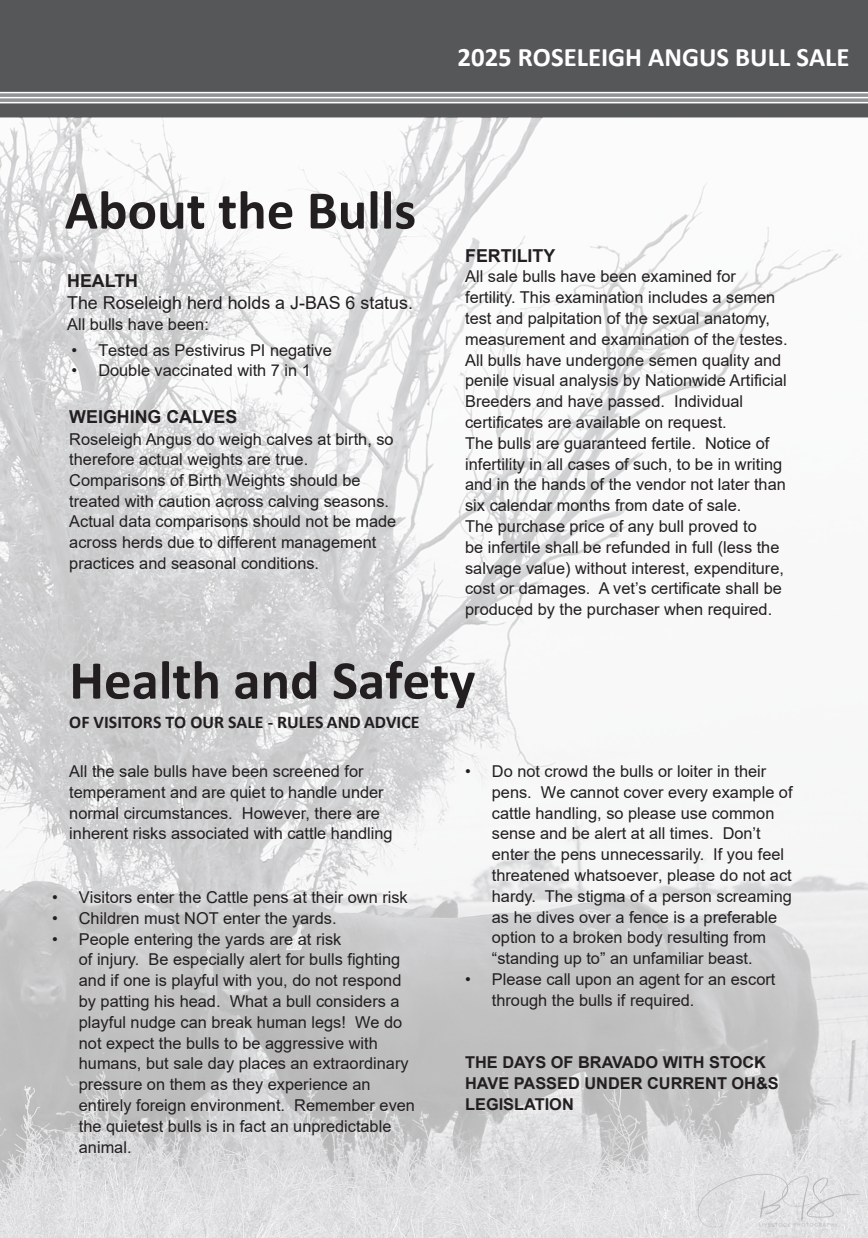
<style>
.page{position:relative;width:868px;height:1238px;background:#fff}
.page>*{position:absolute;margin:0;border:0;box-sizing:border-box;transform-origin:0 0}
.t1{font:700 54.9px "Calibri";color:#231f20}
.t2{font:700 26.7px "Calibri";color:#fff}
.t3{font:17.85px/22.4px "Arial";color:#231f20}
.t4{font:700 17.85px "Calibri";color:#231f20}
.t5{font:700 17.85px "Arial";color:#231f20}
.t6{font:16.35px/20.9px "Arial";color:#231f20}
.t7{font:700 16.35px/20.9px "Arial";color:#231f20}
.s1{font-style:inherit}
.s2{font-weight:700}
</style>
<div class="page">
<div style="left:0;top:11px;width:867px;height:107px;background:#565759"></div>
<svg style="left:0;top:92px;width:867px;height:11px"></svg>
<hr style="left:0;top:97px;width:867px;height:1px;background:#fff">
<img style="left:0;top:118px;width:867px;height:1119px">
<div style="left:0;top:0;width:867px;height:11px;background:#565759"></div>
<p class="t2" style="left:457px;top:33px;width:393px">202<span class="s1">5</span> ROSELEIGH ANGUS BULL SALE</p>
<p class="t2" style="left:457px;top:39px;width:393px">202<span class="s1">5</span> ROSELEIGH ANGUS BULL SALE</p>
<p class="t1" style="left:65px;top:165px;width:353px">About the Bulls</p>
<p class="t3" style="left:67px;top:263px;width:347px"><span class="s2">HEALTH<br></span>The Roseleigh herd holds a J-BAS 6 status.</p>
<p class="t6" style="left:67px;top:308px;width:143px"><span class="s1">All</span> bulls have been:</p>
<p class="t6" style="left:72px;top:333px;width:262px">• Tested as Pestivirus PI negative</p>
<p class="t6" style="left:72px;top:354px;width:241px">• Double vaccinated with 7 in 1</p>
<p class="t5" style="left:69px;top:398px;width:169px">WEIGHING CALVES</p>
<p class="t6" style="left:69px;top:422px;width:328px">Roseleigh Angus do weigh calves at birth, so therefore actual weights are true.<br>Comparisons of Birth Weights should be treated with caution across calving seasons.<br>Actual data comparisons should not be made across herds due to different management practices and seasonal conditions.</p>
<p class="t3" style="left:67px;top:269px;width:347px"><span class="s2">HEALTH<br></span>The Roseleigh herd holds a J-BAS 6 status.</p>
<p class="t6" style="left:67px;top:314px;width:143px"><span class="s1">All</span> bulls have been:</p>
<p class="t6" style="left:72px;top:339px;width:262px">• Tested as Pestivirus PI negative</p>
<p class="t6" style="left:72px;top:360px;width:241px">• Double vaccinated with 7 in 1</p>
<p class="t5" style="left:69px;top:404px;width:169px">WEIGHING CALVES</p>
<p class="t6" style="left:69px;top:428px;width:328px">Roseleigh Angus do weigh calves at birth, so therefore actual weights are true.<br>Comparisons of Birth Weights should be treated with caution across calving seasons.<br>Actual data comparisons should not be made across herds due to different management practices and seasonal conditions.</p>
<p class="t5" style="left:465px;top:237px;width:92px">FERTILITY</p>
<p class="t6" style="left:465px;top:260px;width:324px">All sale bulls have been examined for fertility. This examination includes a semen test and palpitation of the sexual anatomy, measurement and examination of the testes.<br>All bulls have undergone semen quality and penile visual analysis by Nationwide Artificial Breeders and have passed. Individual certificates are available on request.<br>The bulls are guaranteed fertile. Notice of infertility in all cases of such, to be in writing and in the hands of the vendor not later than six calendar months from date of sale.<br>The purchase price of any bull proved to<br>be infertile shall be refunded in full (less the salvage value) without interest, expenditure, cost or damages. A vet’s certificate shall be produced by the purchaser when required.</p>
<p class="t5" style="left:465px;top:243px;width:92px">FERTILITY</p>
<p class="t6" style="left:465px;top:266px;width:324px">All sale bulls have been examined for fertility. This examination includes a semen test and palpitation of the sexual anatomy, measurement and examination of the testes.<br>All bulls have undergone semen quality and penile visual analysis by Nationwide Artificial Breeders and have passed. Individual certificates are available on request.<br>The bulls are guaranteed fertile. Notice of infertility in all cases of such, to be in writing and in the hands of the vendor not later than six calendar months from date of sale.<br>The purchase price of any bull proved to<br>be infertile shall be refunded in full (less the salvage value) without interest, expenditure, cost or damages. A vet’s certificate shall be produced by the purchaser when required.</p>
<p class="t1" style="left:69px;top:635px;width:407px">Health and Safety</p>
<p class="t4" style="left:69px;top:703px;width:351px">OF VISITORS TO OUR SALE - RULES AND ADVICE</p>
<p class="t6" style="left:492px;top:754px;width:302px;text-indent:-27px">• Do not crowd the bulls or loiter in their pens. We cannot cover every example of cattle handling, so please use common sense and be alert at all times. Don’t enter the pens unnecessarily. If you feel threatened whatsoever, please do not act hardy. The stigma of a person screaming as he dives over a fence is a preferable option to a broken body resulting from “standing up to” an unfamiliar beast.</p>
<p class="t6" style="left:492px;top:962px;width:285px;text-indent:-27px">• Please call upon an agent for an escort through the bulls if required.</p>
<p class="t4" style="left:69px;top:709px;width:351px">OF VISITORS TO OUR SALE - RULES AND ADVICE</p>
<p class="t6" style="left:69px;top:754px;width:325px">All the sale bulls have been screened for temperament and are quiet to handle under normal circumstances. However, there are inherent risks associated with cattle handling</p>
<p class="t6" style="left:69px;top:760px;width:325px">All the sale bulls have been screened for temperament and are quiet to handle under normal circumstances. However, there are inherent risks associated with cattle handling</p>
<p class="t6" style="left:492px;top:760px;width:302px;text-indent:-27px">• Do not crowd the bulls or loiter in their pens. We cannot cover every example of cattle handling, so please use common sense and be alert at all times. Don’t enter the pens unnecessarily. If you feel threatened whatsoever, please do not act hardy. The stigma of a person screaming as he dives over a fence is a preferable option to a broken body resulting from “standing up to” an unfamiliar beast.</p>
<p class="t6" style="left:492px;top:968px;width:285px;text-indent:-27px">• Please call upon an agent for an escort through the bulls if required.</p>
<p class="t6" style="left:52px;top:880px;width:357px">• Visitors enter the Cattle pens at their own risk</p>
<p class="t6" style="left:52px;top:901px;width:286px">• Children must NOT enter the yards.</p>
<p class="t6" style="left:79px;top:922px;width:337px;text-indent:-27px">• People entering the yards are at risk<br>of injury. Be especially alert for bulls fighting and if one is playful with you, do not respond by patting his head. What a bull considers a playful nudge can break human legs! We do not expect the bulls to be aggressive with humans, but sale day places an extraordinary pressure on them as they experience an entirely foreign environment. Remember even the quietest bulls is in fact an unpredictable animal.</p>
<p class="t6" style="left:52px;top:886px;width:357px">• Visitors enter the Cattle pens at their own risk</p>
<p class="t6" style="left:52px;top:907px;width:286px">• Children must NOT enter the yards.</p>
<p class="t6" style="left:79px;top:928px;width:337px;text-indent:-27px">• People entering the yards are at risk<br>of injury. Be especially alert for bulls fighting and if one is playful with you, do not respond by patting his head. What a bull considers a playful nudge can break human legs! We do not expect the bulls to be aggressive with humans, but sale day places an extraordinary pressure on them as they experience an entirely foreign environment. Remember even the quietest bulls is in fact an unpredictable animal.</p>
<p class="t7" style="left:465px;top:1046px;width:315px">THE DAYS OF BRAVADO WITH STOCK<br>HAVE PASSED UNDER CURRENT OH&amp;S<br>LEGISLATION</p>
<p class="t7" style="left:465px;top:1052px;width:315px">THE DAYS OF BRAVADO WITH STOCK<br>HAVE PASSED UNDER CURRENT OH&amp;S<br>LEGISLATION</p>
</div>
